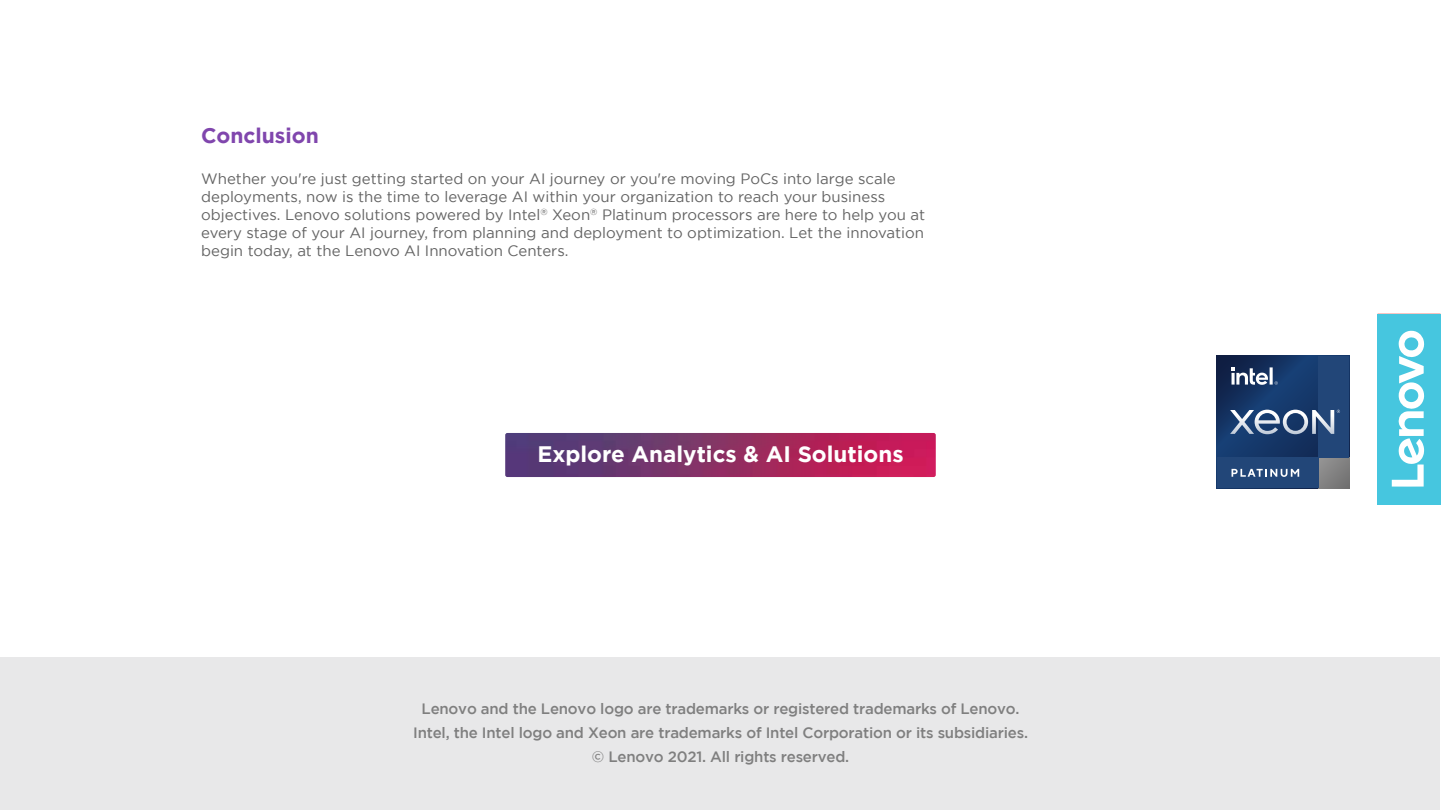
<style>
.page{position:relative;width:1441px;height:810px;background:#fff}
.page>*{position:absolute;margin:0;border:0;box-sizing:border-box;transform-origin:0 0}
.t1{font:700 22.35px "Gotham";color:#fff}
.t2{font:700 21px "Gotham";color:#8046ad}
.t3{font:15px/18px "Gotham";color:#636363}
.t4{font:500 15px/24px "Gotham";letter-spacing:-.015em;color:#7f7f7f;text-align:center}
</style>
<div class="page">
<svg style="left:1377px;top:314px;width:64px;height:190px"></svg>
<svg style="left:1217px;top:356px;width:101px;height:102px"></svg>
<div style="left:1318px;top:458px;width:31px;height:30px;background:linear-gradient(to bottom,#8c8b8b,#7a7979)"></div>
<div style="left:1318px;top:356px;width:31px;height:102px;background:#224678"></div>
<div style="left:1217px;top:458px;width:101px;height:30px;background:#224678"></div>
<svg style="left:1230px;top:410px;width:110px;height:24px"></svg>
<svg style="left:1231px;top:367px;width:47px;height:18px"></svg>
<svg style="left:1231px;top:469px;width:68px;height:8px"></svg>
<div style="left:0;top:658px;width:1439px;height:152px;background:#e8e8e9"></div>
<img style="left:505px;top:433px;width:431px;height:44px">
<h2 class="t2" style="left:201px;top:123px;width:119px">Conclusion</h2>
<p class="t3" style="left:201px;top:169px;width:725px">Whether you're just getting started on your AI journey or you're moving PoCs into large scale deployments, now is the time to leverage AI within your organization to reach your business objectives. Lenovo solutions powered by Intel<sup>®</sup> Xeon<sup>®</sup> Platinum processors are here to help you at every stage of your AI journey, from planning and deployment to optimization. Let the innovation begin today, at the Lenovo AI Innovation Centers.</p>
<h1 class="t1" style="left:537px;top:441px;width:368px">Explore Analytics &amp; AI Solutions</h1>
<p class="t4" style="left:413px;top:697px;width:616px">Lenovo and the Lenovo logo are trademarks or registered trademarks of Lenovo.<br>Intel, the Intel logo and Xeon are trademarks of Intel Corporation or its subsidiaries. © Lenovo 2021. All rights reserved.</p>
</div>
